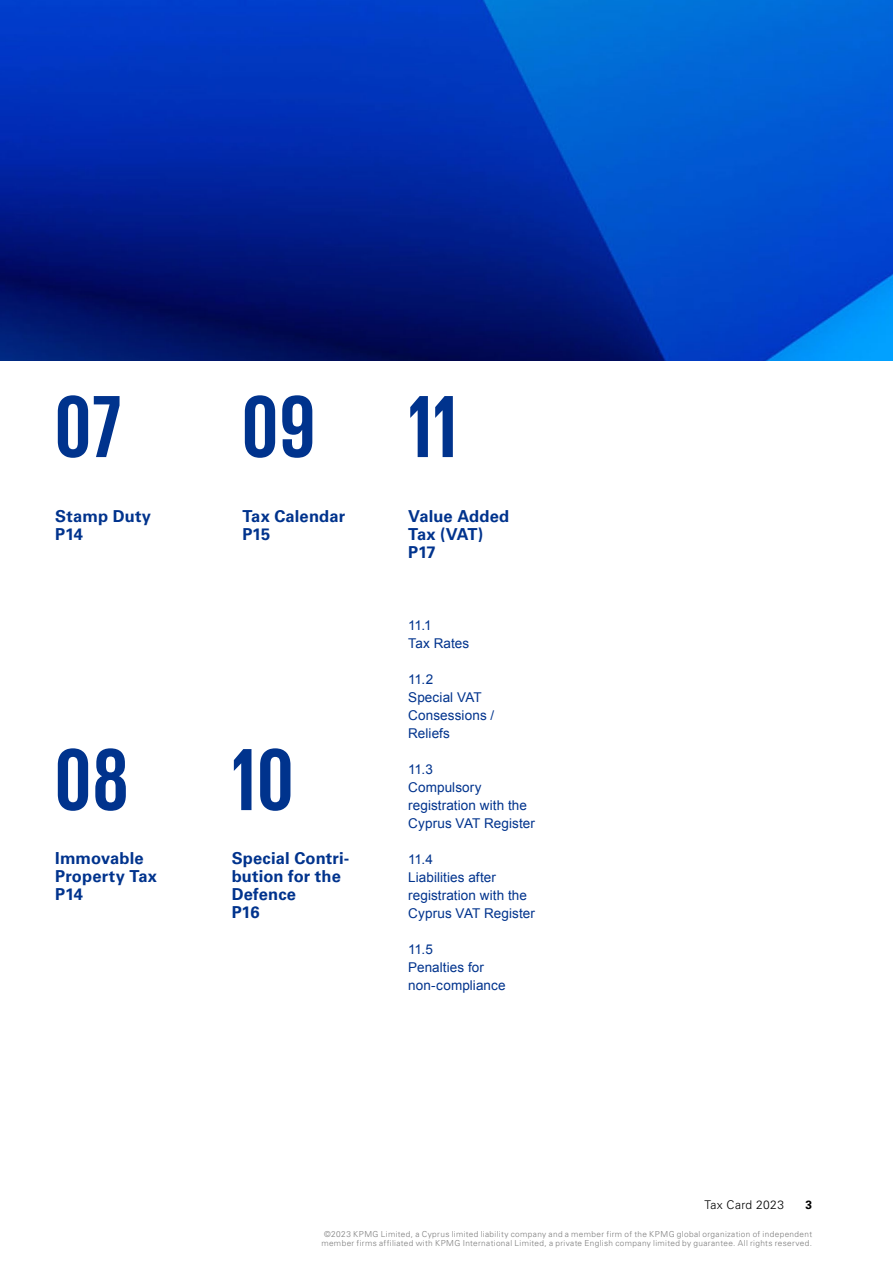
<style>
.page{position:relative;width:893px;height:1263px;background:#fff}
.page>*{position:absolute;margin:0;border:0;box-sizing:border-box;transform-origin:0 0}
.t1{font:700 90px "KPMG";letter-spacing:.025em;color:#00338d}
.t2{font:700 16.5px/18px "Univers LT Std";letter-spacing:.01em;color:#00338d}
.t3{font:13.5px/18px "Arial";letter-spacing:.005em;color:#00338d}
.t4{font:300 12px "Univers LT Std";letter-spacing:.03em;color:#000}
.t5{font:700 12px "Univers LT Std";color:#000}
.t6{font:300 8.25px/9px "Univers LT Std";letter-spacing:.045em;color:#7c7c7c;text-align:center}
</style>
<div class="page">
<img style="left:0;top:0;width:893px;height:360px">
<h1 class="t1" style="left:55px;top:381px;width:68px">07</h1>
<h2 class="t2" style="left:55px;top:507px;width:97px">Stamp Duty<br>P14</h2>
<h1 class="t1" style="left:242px;top:381px;width:216px">09 11</h1>
<h2 class="t2" style="left:242px;top:507px;width:104px">Tax Calendar<br>P15</h2>
<h2 class="t2" style="left:408px;top:507px;width:103px">Value Added<br>Tax (VAT)<br>P17</h2>
<h1 class="t1" style="left:55px;top:734px;width:239px">08 10</h1>
<h2 class="t2" style="left:55px;top:849px;width:103px">Immovable<br>Property Tax<br>P14</h2>
<h2 class="t2" style="left:232px;top:849px;width:119px">Special Contri&shy;bution for the<br>Defence<br>P16</h2>
<h3 class="t3" style="left:408px;top:616px;width:63px">11.1<br>Tax Rates</h3>
<h3 class="t3" style="left:408px;top:670px;width:88px">11.2<br>Special VAT<br>Consessions /<br>Reliefs</h3>
<h3 class="t3" style="left:408px;top:760px;width:128px">11.3<br>Compulsory registration with the<br>Cyprus VAT Register</h3>
<h3 class="t3" style="left:408px;top:850px;width:128px">11.4<br>Liabilities after registration with the<br>Cyprus VAT Register</h3>
<h3 class="t3" style="left:408px;top:940px;width:99px">11.5<br>Penalties for non-compliance</h3>
<h3 class="t4" style="left:704px;top:1197px;width:81px">Tax Card 2023</h3>
<h3 class="t5" style="left:805px;top:1198px;width:8px">3</h3>
<p class="t6" style="left:321px;top:1229px;width:492px">©2023 KPMG Limited, a Cyprus limited liability company and a member firm of the KPMG global organization of independent member firms affiliated with KPMG International Limited, a private English company limited by guarantee. All rights reserved.</p>
</div>
